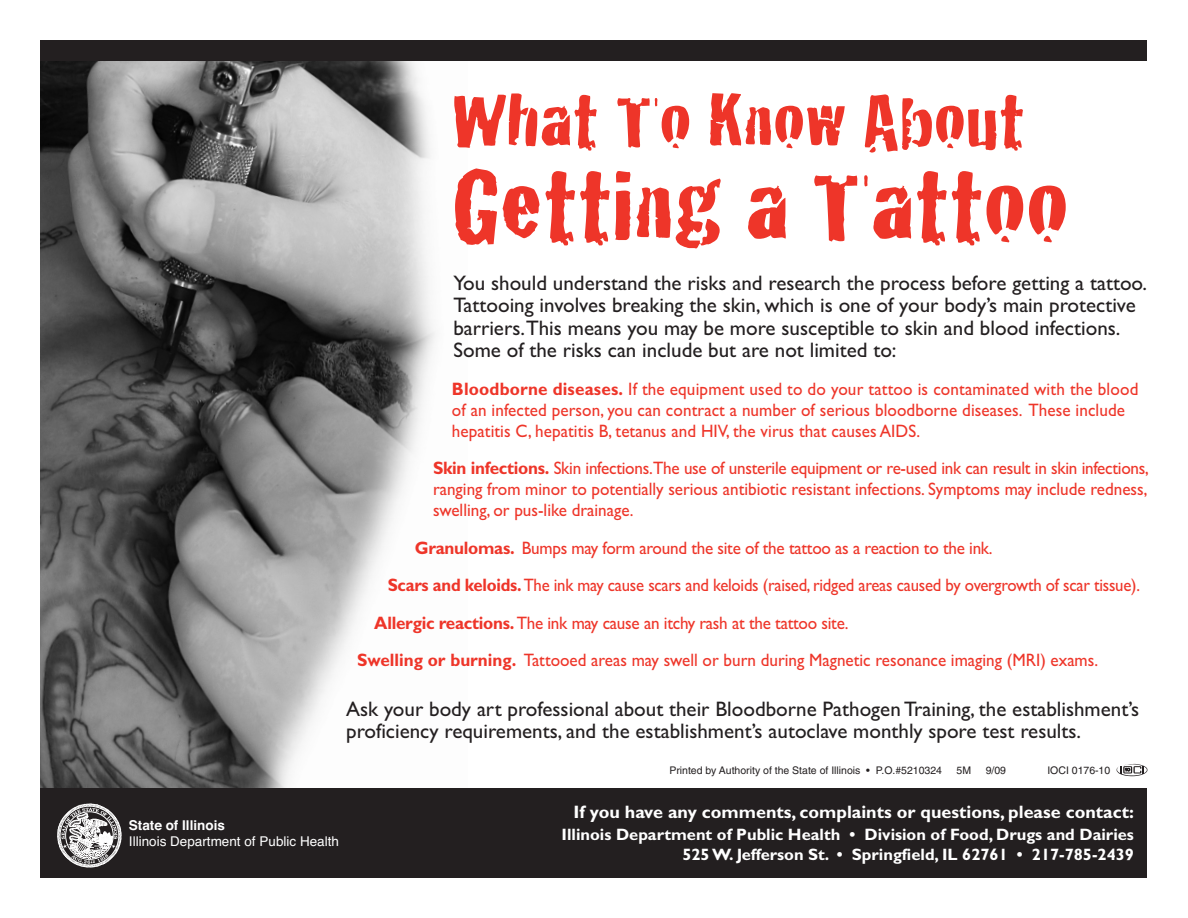
<style>
.page{position:relative;width:1188px;height:918px;background:#fff}
.page>*{position:absolute;margin:0;border:0;box-sizing:border-box;transform-origin:0 0}
.t1{font:102px "Cracked";color:#ee3529;scale:1.2 1}
.t2{font:76.5px "Cracked";color:#ee3529;scale:1.2 1}
.t3{font:21px/22.5px "Gill Sans";color:#231f20}
.t4{font:18px/21px "Gill Sans";color:#ee3529;scale:.95 1}
.t5{font:18px "Gill Sans";color:#ee3529;scale:.93 1}
.t6{font:700 18px "Gill Sans";color:#fff}
.t7{font:700 16.5px/19.5px "Gill Sans";color:#fff;text-align:right}
.t8{font:13.5px "Helvetica";color:#fff}
.t9{font:700 13.5px "Helvetica";color:#fff}
.t10{font:10.5px "Helvetica";color:#231f20}
.s1{font-weight:700}
</style>
<div class="page">
<img style="left:40px;top:61px;width:395px;height:727px">
<div style="left:40px;top:788px;width:1108px;height:90px;background:#231f20"></div>
<div style="left:40px;top:40px;width:1108px;height:21px;background:#231f20"></div>
<svg style="left:58px;top:804px;width:64px;height:63px"></svg>
<svg style="left:1117px;top:764px;width:31px;height:12px"></svg>
<h2 class="t2" style="left:452px;top:60px;width:478px">What To Know About</h2>
<h1 class="t1" style="left:452px;top:125px;width:515px">Getting a Tattoo</h1>
<p class="t3" style="left:453px;top:271px;width:695px">You should understand the risks and research the process before getting a tattoo.<br>Tattooing involves breaking the skin, which is one of your body’s main protective barriers.This means you may be more susceptible to skin and blood infections.<br>Some of the risks can include but are not limited to:</p>
<p class="t4" style="left:452px;top:378px;width:724px"><span class="s1">Bloodborne diseases.</span> If the equipment used to do your tattoo is contaminated with the blood of an infected person, you can contract a number of serious bloodborne diseases. These include hepatitis C, hepatitis B, tetanus and HIV, the virus that causes AIDS.</p>
<p class="t4" style="left:433px;top:457px;width:755px;text-align:justify"><span class="s1">Skin infections.</span> Skin infections.The use of unsterile equipment or re-used ink can result in skin infections, ranging from minor to potentially serious antibiotic resistant infections. Symptoms may include redness, swelling, or pus-like drainage.</p>
<p class="t4" style="left:415px;top:537px;width:610px"><span class="s1">Granulomas.</span> Bumps may form around the site of the tattoo as a reaction to the ink.</p>
<p class="t5" style="left:388px;top:574px;width:810px"><span class="s1">Scars and keloids.</span>The ink may cause scars and keloids (raised, ridged areas caused by overgrowth of scar tissue).</p>
<p class="t4" style="left:374px;top:612px;width:501px"><span class="s1">Allergic reactions.</span>The ink may cause an itchy rash at the tattoo site.</p>
<p class="t4" style="left:357px;top:649px;width:782px"><span class="s1">Swelling or burning.</span> Tattooed areas may swell or burn during Magnetic resonance imaging (MRI) exams.</p>
<p class="t3" style="left:346px;top:697px;width:795px">Ask your body art professional about their Bloodborne Pathogen Training, the establishment’s proficiency requirements, and the establishment’s autoclave monthly spore test results.</p>
<p class="t10" style="left:669px;top:766px;width:274px">Printed by Authority of the State of Illinois • P.O.#5210324</p>
<p class="t10" style="left:957px;top:766px;width:16px">5M</p>
<p class="t10" style="left:986px;top:766px;width:22px">9/09</p>
<p class="t10" style="left:1047px;top:766px;width:64px">IOCI 0176-10</p>
<p class="t9" style="left:129px;top:814px;width:97px">State of Illinois</p>
<p class="t8" style="left:129px;top:831px;width:212px">Illinois Department of Public Health</p>
<p class="t6" style="left:574px;top:801px;width:562px">If you have any comments, complaints or questions, please contact:</p>
<p class="t7" style="left:562px;top:825px;width:574px">Illinois Department of Public Health • Division of Food, Drugs and Dairies<br>525W. Jefferson St. • Springfield, IL 62761 • 217-785-2439</p>
</div>
